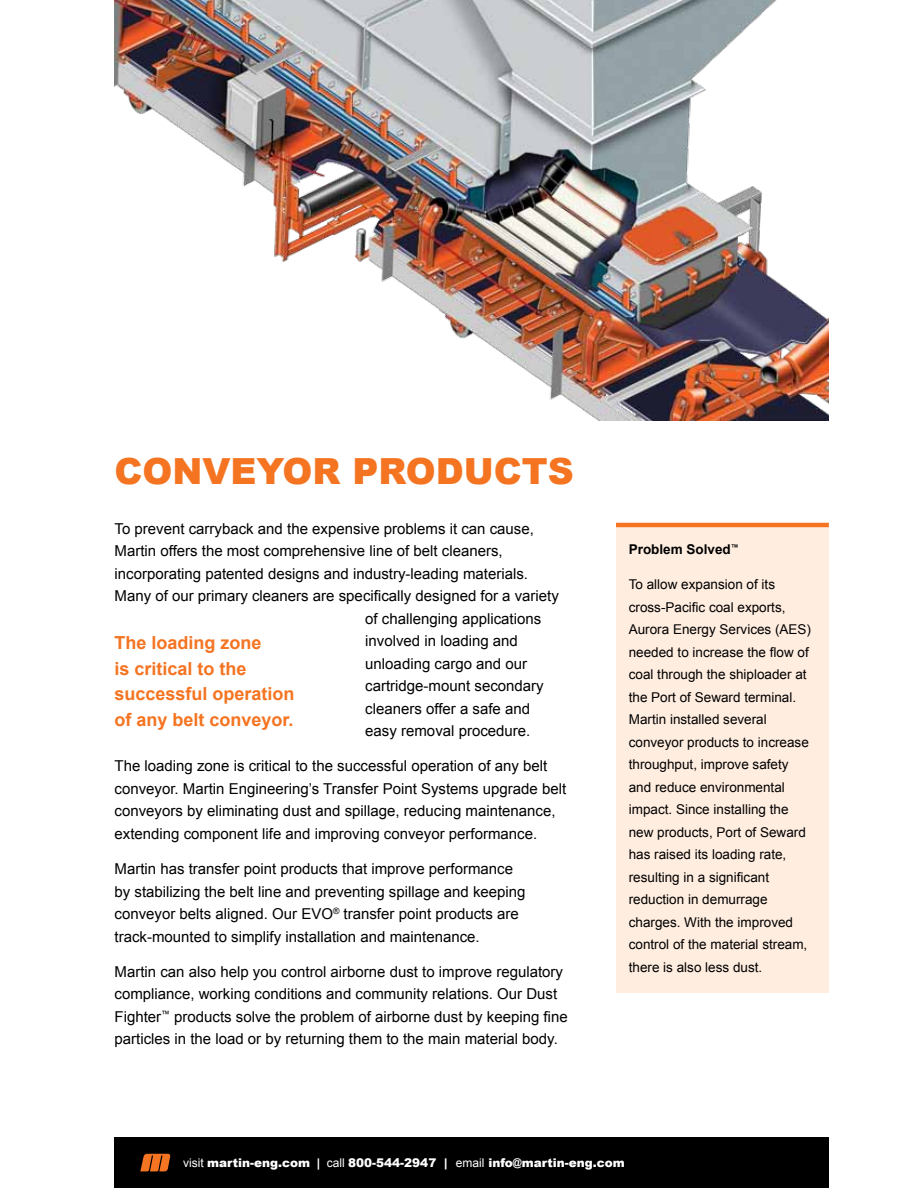
<style>
.page{position:relative;width:918px;height:1188px;background:#fff}
.page>*{position:absolute;margin:0;border:0;box-sizing:border-box;transform-origin:0 0}
.t1{font:900 36px "Arial";color:#f47421}
.t2{font:700 18px/25.5px "Arial";color:#f47421}
.t3{font:15px/22.5px "Arial";color:#000}
.t4{font:13.5px/22.5px "Arial";color:#000}
.t5{font:700 13.5px "Arial";color:#000}
.t6{font:900 12px "Arial";color:#fff}
.s1{font-weight:400}
.s2{font-weight:700}
</style>
<div class="page">
<div style="left:115px;top:1137px;width:714px;height:51px;background:#000"></div>
<svg style="left:140px;top:1154px;width:30px;height:17px"></svg>
<img style="left:115px;top:0;width:714px;height:420px">
<div style="left:616px;top:527px;width:212px;height:466px;background:#ffede0"></div>
<hr style="left:616px;top:523px;width:213px;height:4px;background:#f47421">
<h1 class="t1" style="left:115px;top:445px;width:461px">Conveyor Products</h1>
<p class="t3" style="left:115px;top:517px;width:421px">To prevent carryback and the expensive problems it can cause,</p>
<p class="t3" style="left:115px;top:540px;width:390px">Martin offers the most comprehensive line of belt cleaners,</p>
<p class="t3" style="left:115px;top:562px;width:415px">incorporating patented designs and industry-leading materials.</p>
<p class="t3" style="left:115px;top:585px;width:446px">Many of our primary cleaners are specifically designed for a variety</p>
<p class="t3" style="left:365px;top:607px;width:177px">of challenging applications</p>
<p class="t3" style="left:365px;top:630px;width:154px">involved in loading and</p>
<p class="t3" style="left:365px;top:652px;width:163px">unloading cargo and our</p>
<p class="t3" style="left:365px;top:675px;width:180px">cartridge-mount secondary</p>
<p class="t3" style="left:365px;top:697px;width:166px">cleaners offer a safe and</p>
<p class="t3" style="left:365px;top:720px;width:167px">easy removal procedure.</p>
<p class="t3" style="left:115px;top:755px;width:453px">The loading zone is critical to the successful operation of any belt conveyor. Martin Engineering’s Transfer Point Systems upgrade belt conveyors by eliminating dust and spillage, reducing maintenance, extending component life and improving conveyor performance.</p>
<p class="t3" style="left:115px;top:858px;width:413px">Martin has transfer point products that improve performance by stabilizing the belt line and preventing spillage and keeping conveyor belts aligned. Our EVO<sup>®</sup> transfer point products are track-mounted to simplify installation and maintenance.</p>
<p class="t3" style="left:115px;top:961px;width:455px">Martin can also help you control airborne dust to improve regulatory compliance, working conditions and community relations. Our Dust Fighter<sup>™</sup> products solve the problem of airborne dust by keeping fine particles in the load or by returning them to the main material body.</p>
<p class="t2" style="left:115px;top:631px;width:182px">The loading zone<br>is critical to the successful operation of any belt conveyor.</p>
<p class="t5" style="left:629px;top:540px;width:111px">Problem Solved<sup>™</sup></p>
<p class="t4" style="left:629px;top:573px;width:161px">To allow expansion of its cross-Pacific coal exports,<br>Aurora Energy Services (AES</p>
<p class="t4" style="left:629px;top:618px;width:184px;text-indent:178px">) needed to increase the flow of coal through the shiploader at the Port of Seward terminal.<br>Martin installed several conveyor products to increase throughput, improve safety and reduce environmental impact. Since installing the new products, Port of Seward has raised its loading rate, resulting in a significant reduction in demurrage charges. With the improved control of the material stream, there is also less dust.</p>
<p class="t6" style="left:183px;top:1154px;width:443px"><span class="s1">visit</span> martin-eng.com <span class="s2">|</span> <span class="s1">call</span> 800-544-2947 | <span class="s1">email</span> info@martin-eng.com</p>
</div>
